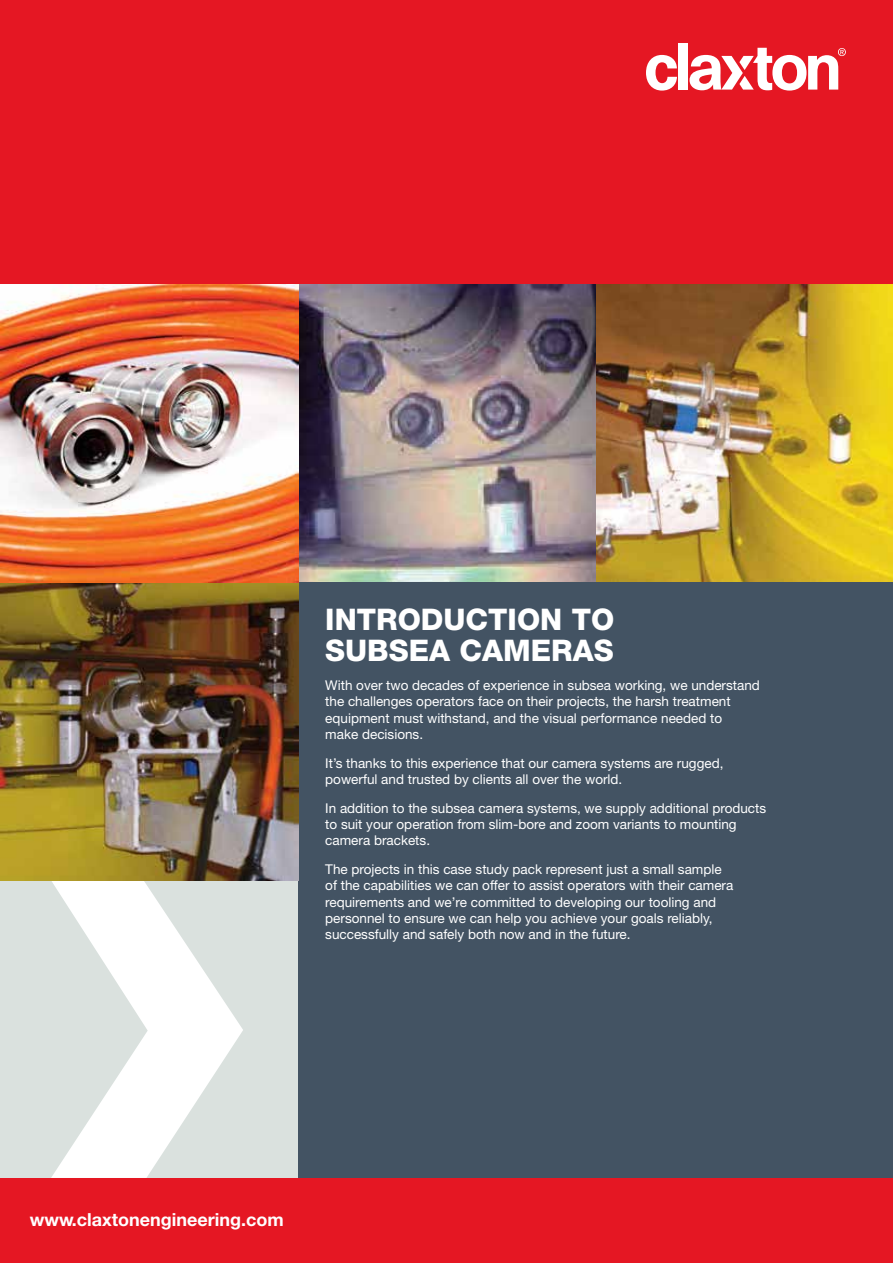
<style>
.page{position:relative;width:893px;height:1263px;background:#e51723}
.page>*{position:absolute;margin:0;border:0;box-sizing:border-box;transform-origin:0 0}
.t1{font:800 29.85px/31.5px "Helvetica Neue";color:#fff}
.t2{font:700 18px "Helvetica Neue";color:#fff}
.t3{font:13.5px/16.2px "Helvetica Neue";color:#fff}
</style>
<div class="page">
<img style="left:595px;top:285px;width:298px;height:298px">
<img style="left:298px;top:285px;width:297px;height:298px">
<div style="left:298px;top:583px;width:595px;height:595px;background:#435363"></div>
<div style="left:0;top:880px;width:298px;height:298px;background:#dae1de"></div>
<svg style="left:51px;top:880px;width:192px;height:298px"></svg>
<svg style="left:646px;top:55px;width:31px;height:36px"></svg>
<div style="left:678px;top:43px;width:10px;height:47px;background:#fff"></div>
<svg style="left:690px;top:48px;width:156px;height:43px"></svg>
<img style="left:0;top:583px;width:298px;height:297px">
<img style="left:0;top:285px;width:298px;height:298px">
<h1 class="t1" style="left:325px;top:603px;width:290px">INTRODUCTION TO<br>SUBSEA CAMERAS</h1>
<p class="t3" style="left:325px;top:677px;width:436px">With over two decades of experience in subsea working, we understand the challenges operators face on their projects, the harsh treatment equipment must withstand, and the visual performance needed to<br>make decisions.</p>
<p class="t3" style="left:325px;top:755px;width:400px">It’s thanks to this experience that our camera systems are rugged, powerful and trusted by clients all over the world.</p>
<p class="t3" style="left:325px;top:800px;width:442px">In addition to the subsea camera systems, we supply additional products to suit your operation from slim-bore and zoom variants to mounting camera brackets.</p>
<p class="t3" style="left:325px;top:861px;width:410px">The projects in this case study pack represent just a small sample of the capabilities we can offer to assist operators with their camera requirements and we’re committed to developing our tooling and personnel to ensure we can help you achieve your goals reliably, successfully and safely both now and in the future.</p>
<h2 class="t2" style="left:30px;top:1209px;width:256px">www.claxtonengineering.com</h2>
</div>
